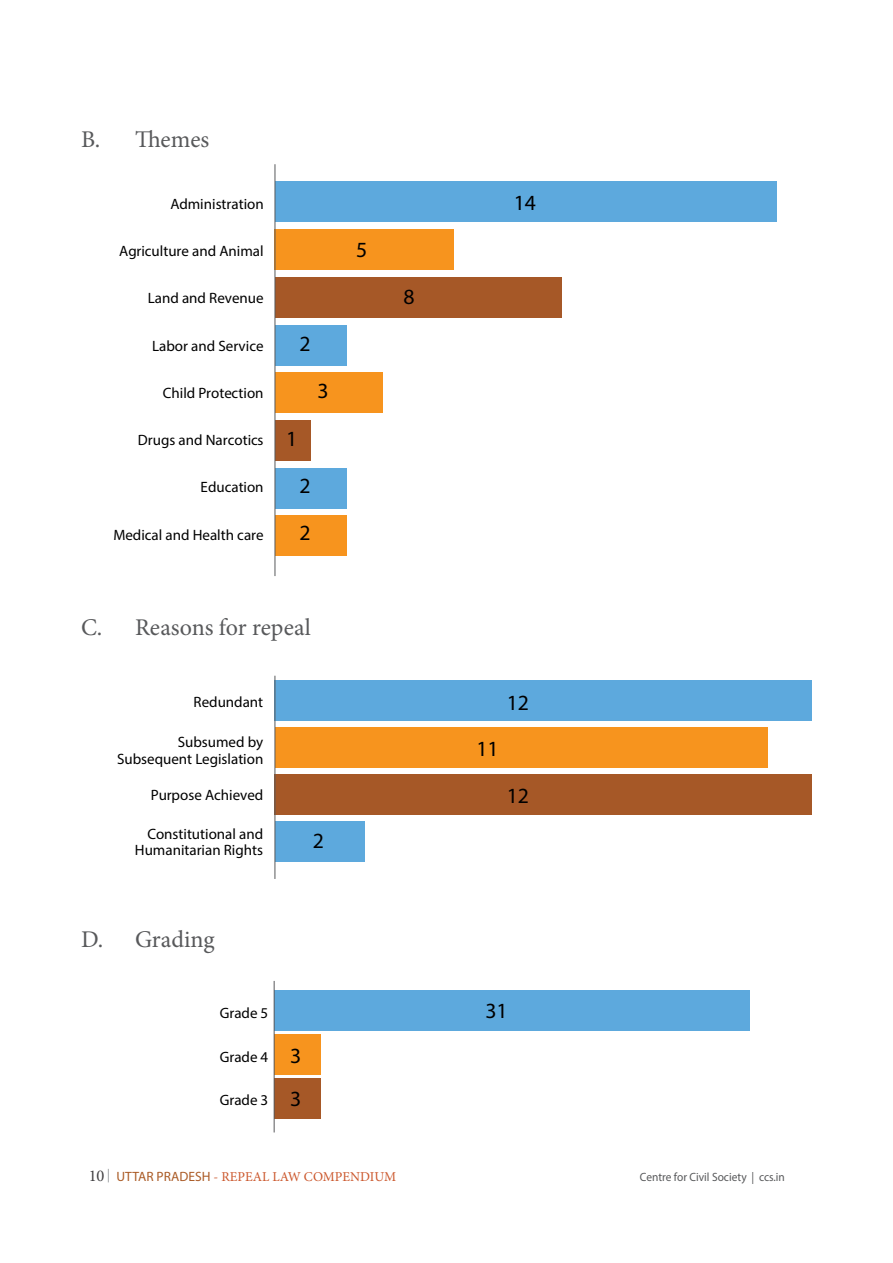
<style>
.page{position:relative;width:893px;height:1263px;background:#fff}
.page>*{position:absolute;margin:0;border:0;box-sizing:border-box;transform-origin:0 0}
.t1{font:24px "Minion Pro";color:#58595b}
.t2{font:21.75px/47.1px "Myriad Pro";color:#000}
.t3{font:15px/16.5px "Myriad Pro";color:#000;text-align:right}
.t4{font:13.5px "Minion Pro";color:#cb572c}
.t5{font:12px "Myriad Pro";color:#58595b;scale:.95 1}
.s1{font-size:16.5px;color:#414042}
.s2{color:#939598}
.s3{font-family:"Myriad Pro";color:#aa5b26}
</style>
<div class="page">
<div style="left:275px;top:182px;width:501px;height:40px;background:#5da9dd"></div>
<div style="left:275px;top:229px;width:179px;height:41px;background:#f7941e"></div>
<div style="left:275px;top:277px;width:286px;height:41px;background:#a65827"></div>
<div style="left:275px;top:325px;width:72px;height:40px;background:#5da9dd"></div>
<div style="left:275px;top:372px;width:107px;height:41px;background:#f7941e"></div>
<div style="left:275px;top:420px;width:36px;height:41px;background:#a65827"></div>
<div style="left:275px;top:468px;width:72px;height:40px;background:#5da9dd"></div>
<div style="left:275px;top:516px;width:72px;height:40px;background:#f7941e"></div>
<hr style="left:274px;top:164px;width:1px;height:412px;background:#58595b">
<div style="left:275px;top:821px;width:89px;height:41px;background:#5da9dd"></div>
<div style="left:275px;top:727px;width:492px;height:41px;background:#f7941e"></div>
<div style="left:275px;top:680px;width:537px;height:41px;background:#5da9dd"></div>
<div style="left:275px;top:774px;width:537px;height:41px;background:#a65827"></div>
<hr style="left:274px;top:676px;width:1px;height:203px;background:#58595b">
<div style="left:274px;top:990px;width:476px;height:40px;background:#5da9dd"></div>
<div style="left:274px;top:1034px;width:46px;height:41px;background:#f7941e"></div>
<div style="left:274px;top:1079px;width:46px;height:40px;background:#a65827"></div>
<hr style="left:274px;top:981px;width:1px;height:151px;background:#58595b">
<h1 class="t1" style="left:81px;top:123px;width:130px">B. Themes</h1>
<p class="t3" style="left:170px;top:195px;width:95px">Administration</p>
<p class="t3" style="left:119px;top:243px;width:146px">Agriculture and Animal</p>
<p class="t3" style="left:148px;top:290px;width:117px">Land and Revenue</p>
<p class="t3" style="left:152px;top:337px;width:113px">Labor and Service</p>
<p class="t3" style="left:163px;top:384px;width:102px">Child Protection</p>
<p class="t3" style="left:138px;top:432px;width:127px">Drugs and Narcotics</p>
<p class="t3" style="left:201px;top:479px;width:64px">Education</p>
<p class="t3" style="left:113px;top:526px;width:152px">Medical and Health care</p>
<h2 class="t2" style="left:300px;top:320px;width:13px">2</h2>
<h2 class="t2" style="left:318px;top:367px;width:13px">3</h2>
<h2 class="t2" style="left:286px;top:414px;width:13px">1</h2>
<h2 class="t2" style="left:300px;top:461px;width:13px">2<br>2</h2>
<h2 class="t2" style="left:356px;top:226px;width:13px">5</h2>
<h1 class="t1" style="left:81px;top:611px;width:231px">C. Reasons for repeal</h1>
<p class="t3" style="left:194px;top:693px;width:71px">Redundant</p>
<p class="t3" style="left:117px;top:733px;width:148px">Subsumed by<br>Subsequent Legislation</p>
<p class="t3" style="left:151px;top:786px;width:114px">Purpose Achieved</p>
<p class="t3" style="left:135px;top:825px;width:130px">Constitutional and<br>Humanitarian Rights</p>
<h2 class="t2" style="left:313px;top:816px;width:13px">2</h2>
<h1 class="t1" style="left:81px;top:923px;width:135px">D. Grading</h1>
<p class="t3" style="left:220px;top:1005px;width:50px">Grade 5</p>
<p class="t3" style="left:220px;top:1048px;width:50px">Grade 4</p>
<p class="t3" style="left:220px;top:1092px;width:50px">Grade 3</p>
<h2 class="t2" style="left:290px;top:1034px;width:13px;line-height:42.9px">3<br>3</h2>
<h2 class="t2" style="left:403px;top:273px;width:13px">8</h2>
<h2 class="t2" style="left:514px;top:179px;width:24px">14</h2>
<h2 class="t2" style="left:476px;top:725px;width:24px">11</h2>
<h2 class="t2" style="left:507px;top:678px;width:24px">12</h2>
<h2 class="t2" style="left:507px;top:771px;width:24px">12</h2>
<h2 class="t2" style="left:485px;top:987px;width:24px">31</h2>
<p class="t4" style="left:89px;top:1167px;width:309px"><span class="s1">10</span> <span class="s2">|</span> <span class="s3">UTTAR PRADESH</span> - REPEAL LAW COMPENDIUM</p>
<p class="t5" style="left:640px;top:1169px;width:154px">Centre for Civil Society | ccs.in</p>
</div>
